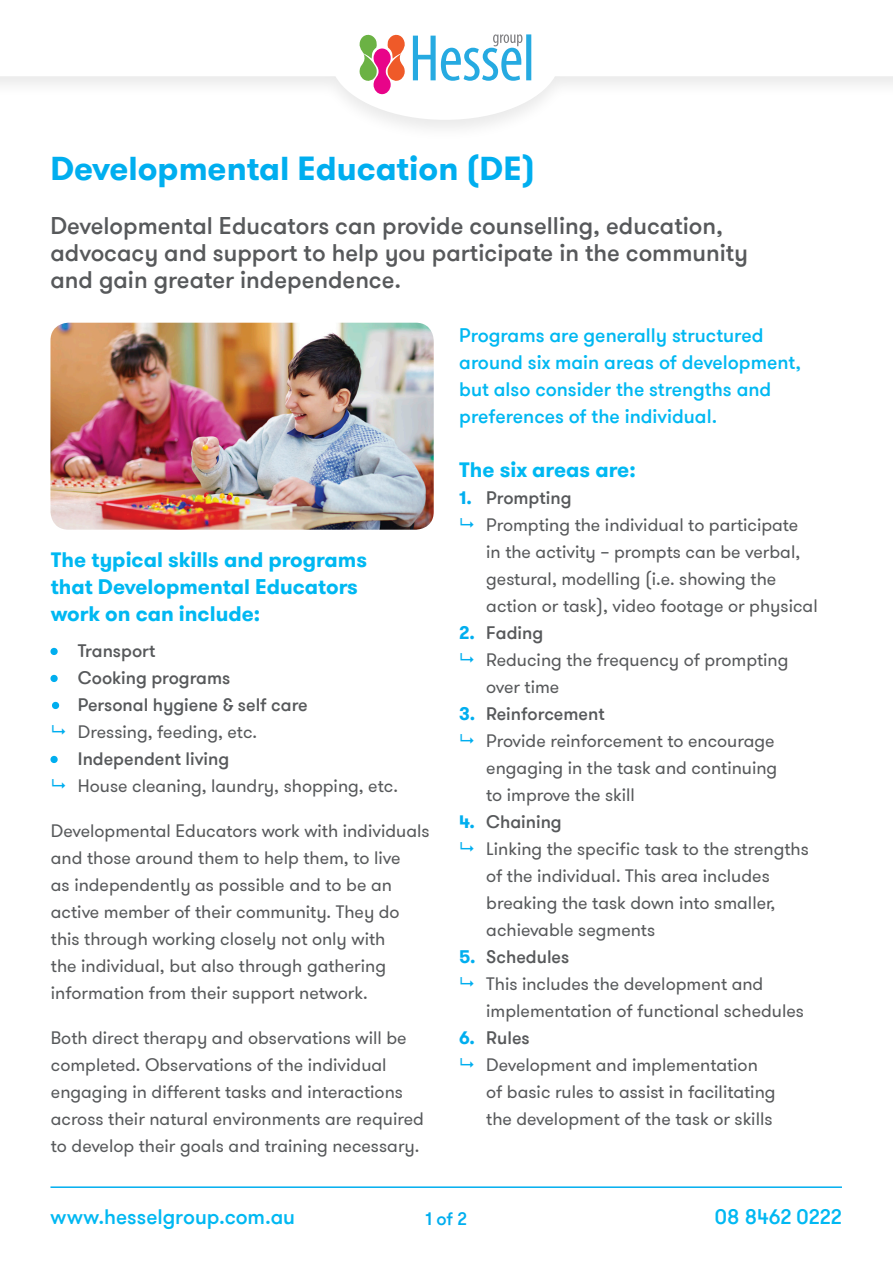
<style>
.page{position:relative;width:893px;height:1263px;background:#fff}
.page>*{position:absolute;margin:0;border:0;box-sizing:border-box;transform-origin:0 0}
.t1{font:700 33px "GT Walsheim";color:#00aeef}
.Introduction{font:500 24px/27px "GT Walsheim";color:#57595b}
.Blue_sub_text{font:700 21px/27px "GT Walsheim";color:#00b8f2}
.t2{font:500 21px "GT Walsheim";color:#00b8f2}
.Blue_sub_text-2{font:500 19.5px/27px "GT Walsheim";color:#00b8f2}
.t3{font:18px/27px "GT Walsheim";color:#57595b}
.t4{font:500 18px "GT Walsheim";color:#57595b}
.t5{font:500 18px "GT Walsheim";color:#00aeef}
.s1{color:#00aeef}
.s2{font-weight:700;color:#00aeef}
</style>
<div class="page">
<hr style="left:50px;top:1186px;width:792px;height:2px;background:#00aeef">
<svg style="left:0;top:34px;width:893px;height:86px"></svg>
<svg style="left:413px;top:34px;width:118px;height:47px"></svg>
<svg style="left:360px;top:34px;width:47px;height:60px"></svg>
<svg style="left:50px;top:647px;width:8px;height:8px"></svg>
<svg style="left:50px;top:674px;width:8px;height:8px"></svg>
<svg style="left:52px;top:701px;width:8px;height:9px"></svg>
<svg style="left:50px;top:755px;width:8px;height:8px"></svg>
<img style="left:50px;top:323px;width:384px;height:207px">
<h1 class="t1" style="left:50px;top:147px;width:486px">Developmental Education (DE)</h1>
<p class="Introduction" style="left:50px;top:213px;width:699px">Developmental Educators can provide counselling, education, advocacy and support to help you participate in the community and gain greater independence.</p>
<h2 class="Blue_sub_text" style="left:51px;top:546px;width:318px">The typical skills and programs that Developmental Educators work on can include:</h2>
<p class="t4" style="left:51px;top:639px;width:106px"><span class="s1">•</span> Transport</p>
<p class="t4" style="left:51px;top:666px;width:181px"><span class="s1">•</span> Cooking programs</p>
<p class="t4" style="left:52px;top:693px;width:257px"><span class="s1">•</span> Personal hygiene &amp; self care</p>
<p class="t3" style="left:78px;top:719px;width:181px">Dressing, feeding, etc.</p>
<p class="t4" style="left:51px;top:747px;width:180px"><span class="s1">•</span> Independent living</p>
<p class="t3" style="left:78px;top:773px;width:321px">House cleaning, laundry, shopping, etc.</p>
<p class="t3" style="left:51px;top:818px;width:380px">Developmental Educators work with individuals and those around them to help them, to live<br>as independently as possible and to be an active member of their community. They do this through working closely not only with<br>the individual, but also through gathering information from their support network.</p>
<p class="t3" style="left:51px;top:1025px;width:375px">Both direct therapy and observations will be completed. Observations of the individual engaging in different tasks and interactions across their natural environments are required to develop their goals and training necessary.</p>
<p class="Blue_sub_text-2" style="left:459px;top:322px;width:343px">Programs are generally structured around six main areas of development, but also consider the strengths and preferences of the individual.</p>
<p class="Blue_sub_text" style="left:459px;top:456px;width:178px">The six areas are:</p>
<p class="t4" style="left:459px;top:486px;width:114px"><span class="s2">1.</span> Prompting</p>
<p class="t3" style="left:486px;top:512px;width:333px">Prompting the individual to participate<br>in the activity – prompts can be verbal, gestural, modelling (i.e. showing the action or task), video footage or physical</p>
<p class="t4" style="left:459px;top:621px;width:86px"><span class="s2">2.</span> Fading</p>
<p class="t3" style="left:486px;top:647px;width:304px">Reducing the frequency of prompting over time</p>
<p class="t4" style="left:459px;top:702px;width:147px"><span class="s2">3.</span> Reinforcement</p>
<p class="t3" style="left:486px;top:728px;width:293px">Provide reinforcement to encourage engaging in the task and continuing to improve the skill</p>
<p class="t4" style="left:459px;top:810px;width:104px"><span class="s2">4.</span> Chaining</p>
<p class="t3" style="left:486px;top:836px;width:324px">Linking the specific task to the strengths of the individual. This area includes breaking the task down into smaller, achievable segments</p>
<p class="t4" style="left:459px;top:945px;width:112px"><span class="s2">5.</span> Schedules</p>
<p class="t3" style="left:486px;top:971px;width:319px">This includes the development and implementation of functional schedules</p>
<p class="t4" style="left:459px;top:1026px;width:72px"><span class="s2">6.</span> Rules</p>
<p class="t3" style="left:486px;top:1052px;width:291px">Development and implementation of basic rules to assist in facilitating the development of the task or skills</p>
<p class="t2" style="left:50px;top:1203px;width:246px">www.hesselgroup.com.au</p>
<p class="t5" style="left:425px;top:1207px;width:43px">1 of 2</p>
<p class="t2" style="left:715px;top:1203px;width:128px">08 8462 0222</p>
</div>
